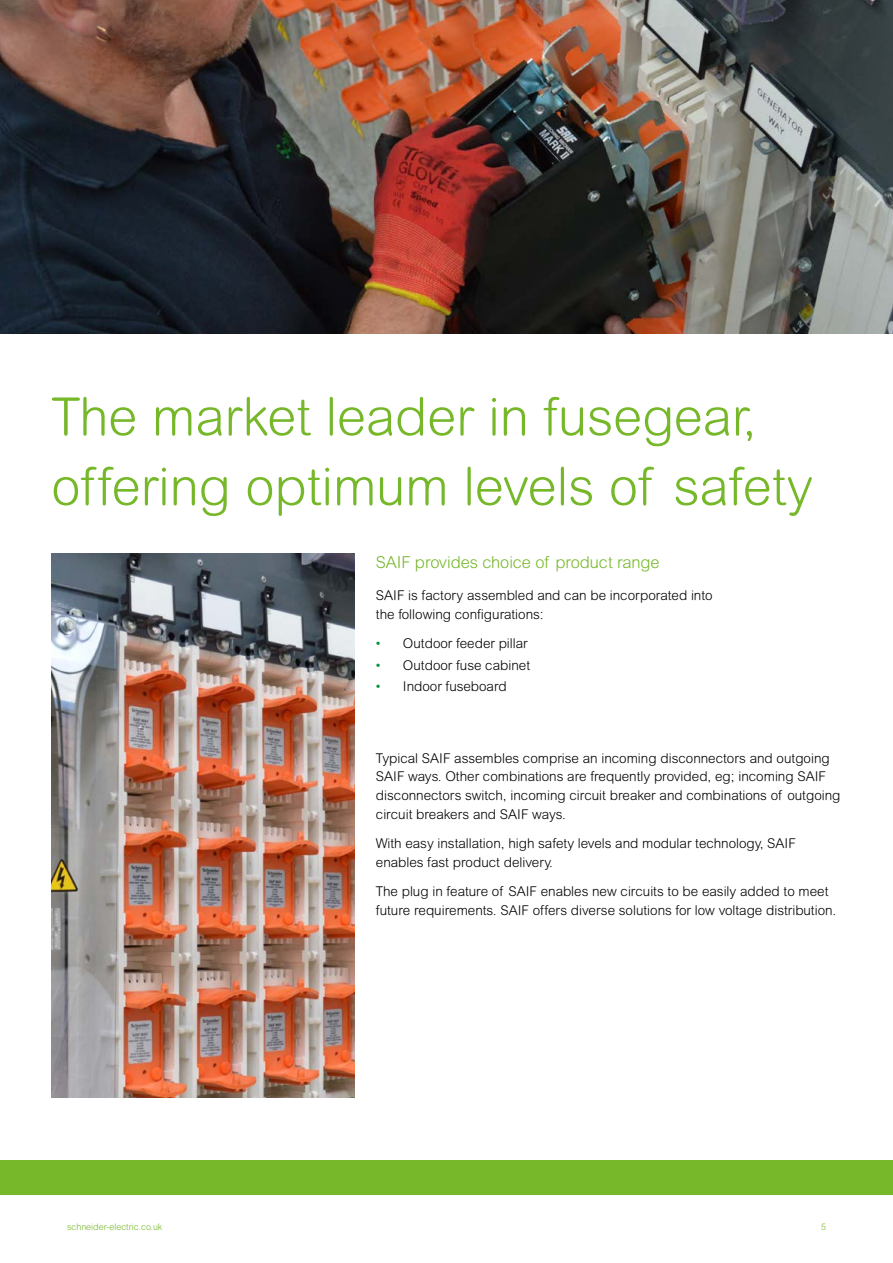
<style>
.page{position:relative;width:893px;height:1263px;background:#fff}
.page>*{position:absolute;margin:0;border:0;box-sizing:border-box;transform-origin:0 0}
.t1{font:300 52.5px/69.8px "Arial Rounded MT Std";color:#76b82a}
.t2{font:300 16.5px "Arial Rounded MT Std";letter-spacing:-.005em;color:#76b82a}
.t3{font:300 13.5px/18.8px "Arial Rounded MT Std";color:#000}
.t4{font:300 9px "Arial Rounded MT Std";color:#76b82a}
.s1{color:#009641}
</style>
<div class="page">
<img style="left:0;top:0;width:893px;height:334px">
<img style="left:51px;top:554px;width:304px;height:544px">
<div style="left:0;top:1161px;width:893px;height:34px;background:#76b82a"></div>
<h1 class="t1" style="left:51px;top:382px;width:763px">The market leader in fusegear, offering optimum levels of safety</h1>
<p class="t2" style="left:376px;top:553px;width:285px">SAIF provides choice of product range</p>
<p class="t3" style="left:376px;top:586px;width:338px">SAIF is factory assembled and can be incorporated into the following configurations:</p>
<p class="t3" style="left:376px;top:634px;width:153px"><span class="s1">•</span> Outdoor feeder pillar</p>
<p class="t3" style="left:376px;top:655px;width:156px"><span class="s1">•</span> Outdoor fuse cabinet</p>
<p class="t3" style="left:376px;top:677px;width:132px"><span class="s1">•</span> Indoor fuseboard</p>
<p class="t3" style="left:376px;top:748px;width:466px">Typical SAIF assembles comprise an incoming disconnectors and outgoing SAIF ways. Other combinations are frequently provided, eg; incoming SAIF disconnectors switch, incoming circuit breaker and combinations of outgoing circuit breakers and SAIF ways.</p>
<p class="t3" style="left:376px;top:834px;width:421px">With easy installation, high safety levels and modular technology, SAIF enables fast product delivery.</p>
<p class="t3" style="left:376px;top:882px;width:462px">The plug in feature of SAIF enables new circuits to be easily added to meet future requirements. SAIF offers diverse solutions for low voltage distribution.</p>
<p class="t4" style="left:67px;top:1222px;width:97px">schneider-electric.co.uk</p>
<p class="t4" style="left:821px;top:1222px;width:6px">5</p>
</div>
